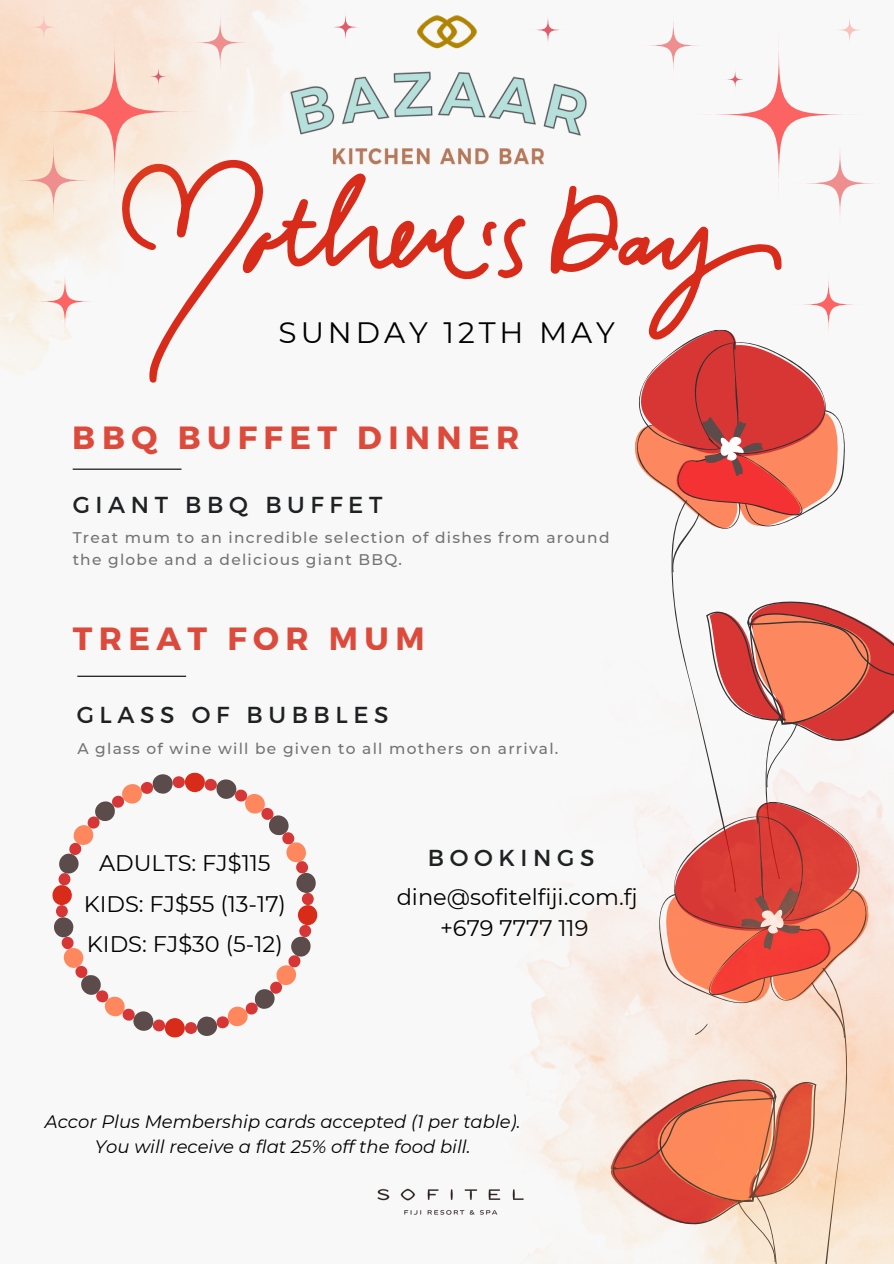
<style>
.page{position:relative;width:894px;height:1264px;background:#fff}
.page>*{position:absolute;margin:0;border:0;box-sizing:border-box;transform-origin:0 0}
.t1{font:700 32.1px "Montserrat";letter-spacing:.2em;color:#d82b1a}
.t2{font:29.4px "Montserrat";letter-spacing:.135em;color:#000}
.t3{font:23.1px "Montserrat";letter-spacing:.24em;color:#1f2122}
.t4{font:22.5px/40.5px "Montserrat";color:#000;text-align:center}
.t5{font:italic 18px/24.8px "Montserrat";color:#000;text-align:center}
.t6{font:500 15.45px/21.3px "Montserrat";letter-spacing:.08em;color:#737373}
</style>
<div class="page">
<div style="left:0;top:0;width:893px;height:1263px;background:#f8f8f8"></div>
<hr style="left:73px;top:468px;width:108px;height:2px;background:#000">
<hr style="left:77px;top:675px;width:109px;height:1px;background:#000">
<svg style="left:635px;top:355px;width:250px;height:281px"></svg>
<img style="left:417px;top:14px;width:61px;height:35px">
<svg style="left:52px;top:772px;width:265px;height:265px"></svg>
<svg style="left:149px;top:174px;width:632px;height:208px"></svg>
<img style="left:0;top:0;width:325px;height:379px">
<img style="left:515px;top:636px;width:378px;height:627px">
<img style="left:283px;top:62px;width:304px;height:112px">
<svg style="left:30px;top:27px;width:169px;height:169px;background:#f8d8c8"></svg>
<svg style="left:7px;top:134px;width:93px;height:92px;background:#f8dfcc"></svg>
<svg style="left:186px;top:8px;width:68px;height:69px;fill:#f8f0ea"></svg>
<svg style="left:31px;top:267px;width:68px;height:69px"></svg>
<svg style="left:25px;top:8px;width:38px;height:38px"></svg>
<svg style="left:327px;top:8px;width:37px;height:38px"></svg>
<svg style="left:145px;top:64px;width:26px;height:25px"></svg>
<svg style="left:694px;top:30px;width:169px;height:169px"></svg>
<svg style="left:793px;top:137px;width:92px;height:92px"></svg>
<svg style="left:639px;top:11px;width:68px;height:69px"></svg>
<svg style="left:794px;top:270px;width:68px;height:69px"></svg>
<svg style="left:830px;top:11px;width:38px;height:38px"></svg>
<svg style="left:529px;top:11px;width:37px;height:38px"></svg>
<svg style="left:722px;top:66px;width:25px;height:26px"></svg>
<img style="left:377px;top:1179px;width:156px;height:45px">
<h2 class="t2" style="left:278px;top:314px;width:338px">SUNDAY 12TH MAY</h2>
<h1 class="t1" style="left:73px;top:417px;width:448px">BBQ BUFFET DINNER</h1>
<p class="t3" style="left:73px;top:489px;width:311px">GIANT BBQ BUFFET</p>
<h1 class="t6" style="left:73px;top:527px;width:538px">Treat mum to an incredible selection of dishes from around the globe and a delicious giant BBQ.</h1>
<h1 class="t1" style="left:73px;top:617px;width:353px">TREAT FOR MUM</h1>
<h3 class="t3" style="left:77px;top:699px;width:313px">GLASS OF BUBBLES</h3>
<p class="t6" style="left:77px;top:738px;width:482px">A glass of wine will be given to all mothers on arrival.</p>
<h1 class="t4" style="left:84px;top:843px;width:204px">ADULTS: FJ$115<br>KIDS: FJ$55 (13-17)<br>KIDS: FJ$30 (5-12)</h1>
<p class="t3" style="left:427px;top:842px;width:168px">BOOKINGS</p>
<p class="t4" style="left:396px;top:880px;width:242px;line-height:31.5px">dine@sofitelfiji.com.fj +679 7777 119</p>
<p class="t5" style="left:45px;top:1109px;width:477px">Accor Plus Membership cards accepted (1 per table).<br>You will receive a flat 25% off the food bill.</p>
</div>
